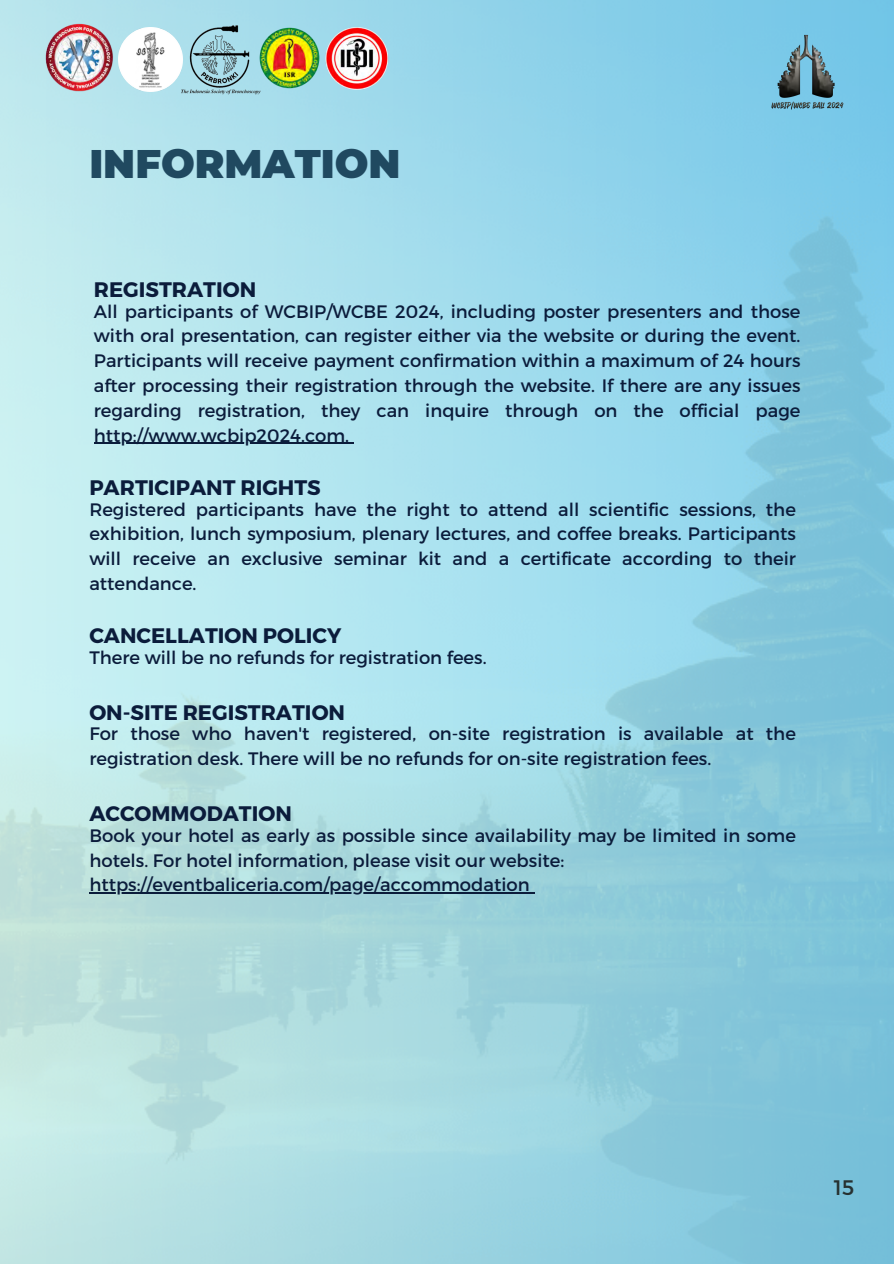
<style>
.page{position:relative;width:894px;height:1264px;background:#fff}
.page>*{position:absolute;margin:0;border:0;box-sizing:border-box;transform-origin:0 0}
.t1{font:900 39.9px "Montserrat";color:#204960}
.t2{font:700 21px "Montserrat";color:#0b1c3b}
.t3{font:21px "Montserrat";color:#273131}
.t4{font:18px/24.8px "Montserrat";color:#0b1c3b;text-align:justify}
</style>
<div class="page">
<img style="left:0;top:0;width:893px;height:1263px">
<img style="left:175px;top:23px;width:92px;height:72px">
<img style="left:256px;top:25px;width:66px;height:67px">
<img style="left:324px;top:26px;width:67px;height:68px">
<img style="left:43px;top:22px;width:73px;height:74px">
<img style="left:119px;top:27px;width:64px;height:64px">
<hr style="left:94px;top:442px;width:255px;height:2px;background:#0b1c3b">
<hr style="left:89px;top:892px;width:440px;height:1px;background:#0b1c3b">
<img style="left:763px;top:31px;width:87px;height:85px">
<h1 class="t1" style="left:89px;top:140px;width:313px">INFORMATION</h1>
<p class="t2" style="left:94px;top:276px;width:164px">REGISTRATION</p>
<h2 class="t4" style="left:94px;top:298px;width:708px">All participants of WCBIP/WCBE 2024, including poster presenters and those with oral presentation, can register either via the website or during the event.<br>Participants will receive payment confirmation within a maximum of 24 hours after processing their registration through the website. If there are any issues regarding registration, they can inquire through on the official page</h2>
<p class="t4" style="left:94px;top:422px;width:257px">http://www.wcbip2024.com.</p>
<h2 class="t2" style="left:89px;top:473px;width:233px">PARTICIPANT RIGHTS</h2>
<p class="t4" style="left:89px;top:496px;width:708px">Registered participants have the right to attend all scientific sessions, the exhibition, lunch symposium, plenary lectures, and coffee breaks. Participants will receive an exclusive seminar kit and a certificate according to their attendance.</p>
<h2 class="t2" style="left:89px;top:622px;width:253px">CANCELLATION POLICY</h2>
<p class="t4" style="left:89px;top:644px;width:398px">There will be no refunds for registration fees.</p>
<h2 class="t2" style="left:89px;top:698px;width:257px">ON-SITE REGISTRATION</h2>
<p class="t4" style="left:89px;top:720px;width:707px">For those who haven't registered, on-site registration is available at the registration desk. There will be no refunds for on-site registration fees.</p>
<h2 class="t2" style="left:89px;top:799px;width:204px">ACCOMMODATION</h2>
<p class="t4" style="left:89px;top:822px;width:707px">Book your hotel as early as possible since availability may be limited in some hotels. For hotel information, please visit our website:</p>
<p class="t4" style="left:89px;top:871px;width:441px">https://eventbaliceria.com/page/accommodation</p>
<p class="t3" style="left:833px;top:1173px;width:22px">15</p>
</div>
